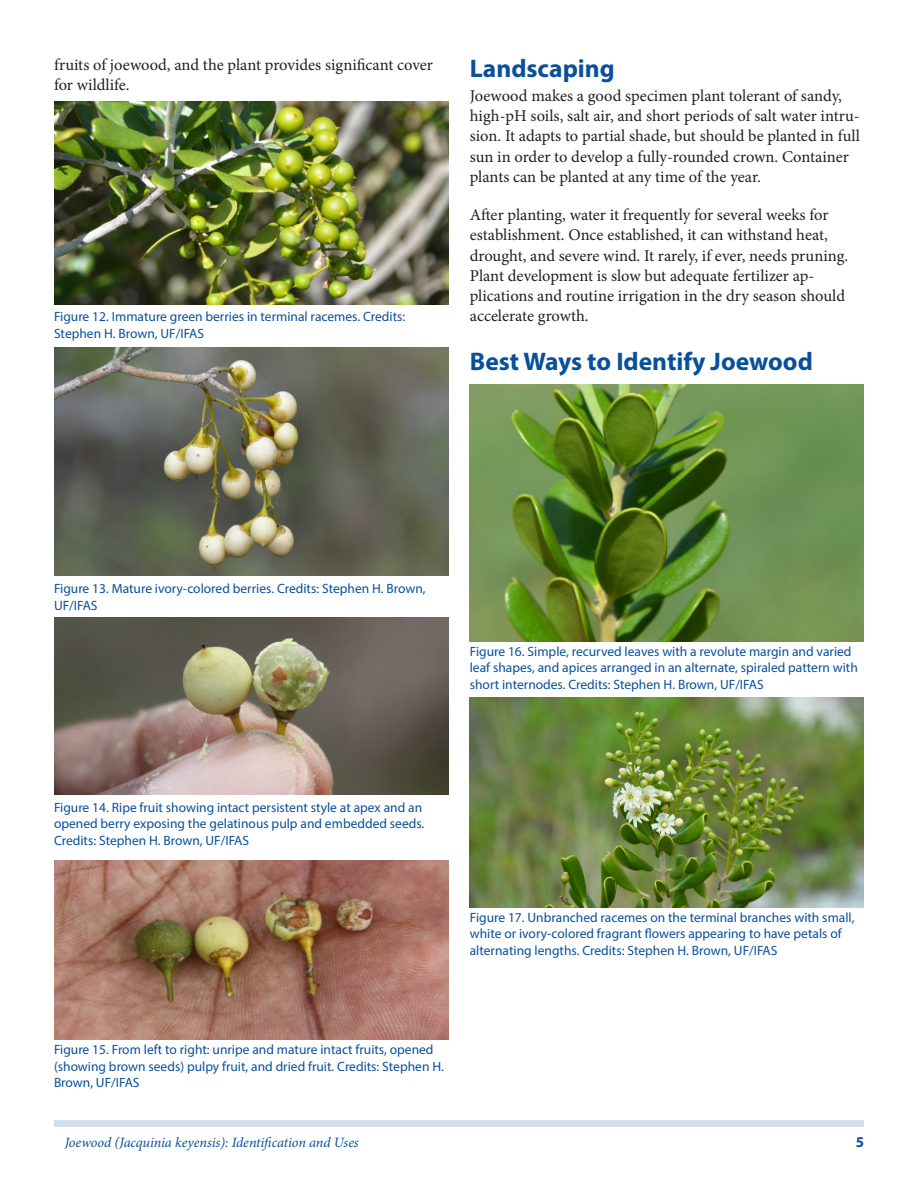
<style>
.page{position:relative;width:918px;height:1188px;background:#fff}
.page>*{position:absolute;margin:0;border:0;box-sizing:border-box;transform-origin:0 0}
.SectionHeading0{font:700 25.5px "Myriad Pro";color:#09509a}
.Paragraph{font:16.5px/20.2px "Minion Pro";color:#231f20}
.t1{font:700 15px "Myriad Pro";color:#09509a}
.RunningTitleItalics{font:italic 14.25px "Minion Pro";letter-spacing:-.005em;color:#09509a}
.FigureCaption{font:13.5px/16.5px "Myriad Pro";color:#09509a}
</style>
<div class="page">
<div style="left:54px;top:1120px;width:810px;height:7px;background:#d0dfeb"></div>
<img style="left:54px;top:102px;width:394px;height:203px">
<img style="left:54px;top:348px;width:394px;height:228px">
<img style="left:54px;top:618px;width:394px;height:177px">
<img style="left:470px;top:384px;width:394px;height:258px">
<img style="left:470px;top:698px;width:394px;height:209px">
<img style="left:54px;top:860px;width:394px;height:180px">
<p class="Paragraph" style="left:54px;top:54px;width:380px">fruits of joewood, and the plant provides significant cover for wildlife.</p>
<p class="SectionHeading0" style="left:470px;top:52px;width:146px">Landscaping</p>
<p class="Paragraph" style="left:470px;top:86px;width:392px">Joewood makes a good specimen plant tolerant of sandy, high-pH soils, salt air, and short periods of salt water intru&shy;sion. It adapts to partial shade, but should be planted in full sun in order to develop a fully-rounded crown. Container plants can be planted at any time of the year.</p>
<p class="Paragraph" style="left:470px;top:205px;width:380px">After planting, water it frequently for several weeks for establishment. Once established, it can withstand heat, drought, and severe wind. It rarely, if ever, needs pruning.<br>Plant development is slow but adequate fertilizer ap&shy;plications and routine irrigation in the dry season should accelerate growth.</p>
<p class="SectionHeading0" style="left:470px;top:345px;width:345px">Best Ways to Identify Joewood</p>
<p class="FigureCaption" style="left:54px;top:308px;width:353px">Figure 12. Immature green berries in terminal racemes. Credits:<br>Stephen H. Brown, UF/IFAS</p>
<p class="FigureCaption" style="left:54px;top:580px;width:373px">Figure 13. Mature ivory-colored berries. Credits: Stephen H. Brown,<br>UF/IFAS</p>
<p class="FigureCaption" style="left:470px;top:643px;width:390px">Figure 16. Simple, recurved leaves with a revolute margin and varied leaf shapes, and apices arranged in an alternate, spiraled pattern with short internodes. Credits: Stephen H. Brown, UF/IFAS</p>
<p class="FigureCaption" style="left:54px;top:799px;width:372px">Figure 14. Ripe fruit showing intact persistent style at apex and an opened berry exposing the gelatinous pulp and embedded seeds.</p>
<p class="FigureCaption" style="left:54px;top:832px;width:197px">Credits: Stephen H. Brown, UF/IFAS</p>
<p class="FigureCaption" style="left:470px;top:909px;width:386px">Figure 17. Unbranched racemes on the terminal branches with small, white or ivory-colored fragrant flowers appearing to have petals of alternating lengths. Credits: Stephen H. Brown, UF/IFAS</p>
<p class="FigureCaption" style="left:54px;top:1041px;width:391px">Figure 15. From left to right: unripe and mature intact fruits, opened (showing brown seeds) pulpy fruit, and dried fruit. Credits: Stephen H.<br>Brown, UF/IFAS</p>
<p class="RunningTitleItalics" style="left:65px;top:1133px;width:295px">Joewood (Jacquinia keyensis): Identification and Uses</p>
<p class="t1" style="left:856px;top:1133px;width:10px">5</p>
</div>
